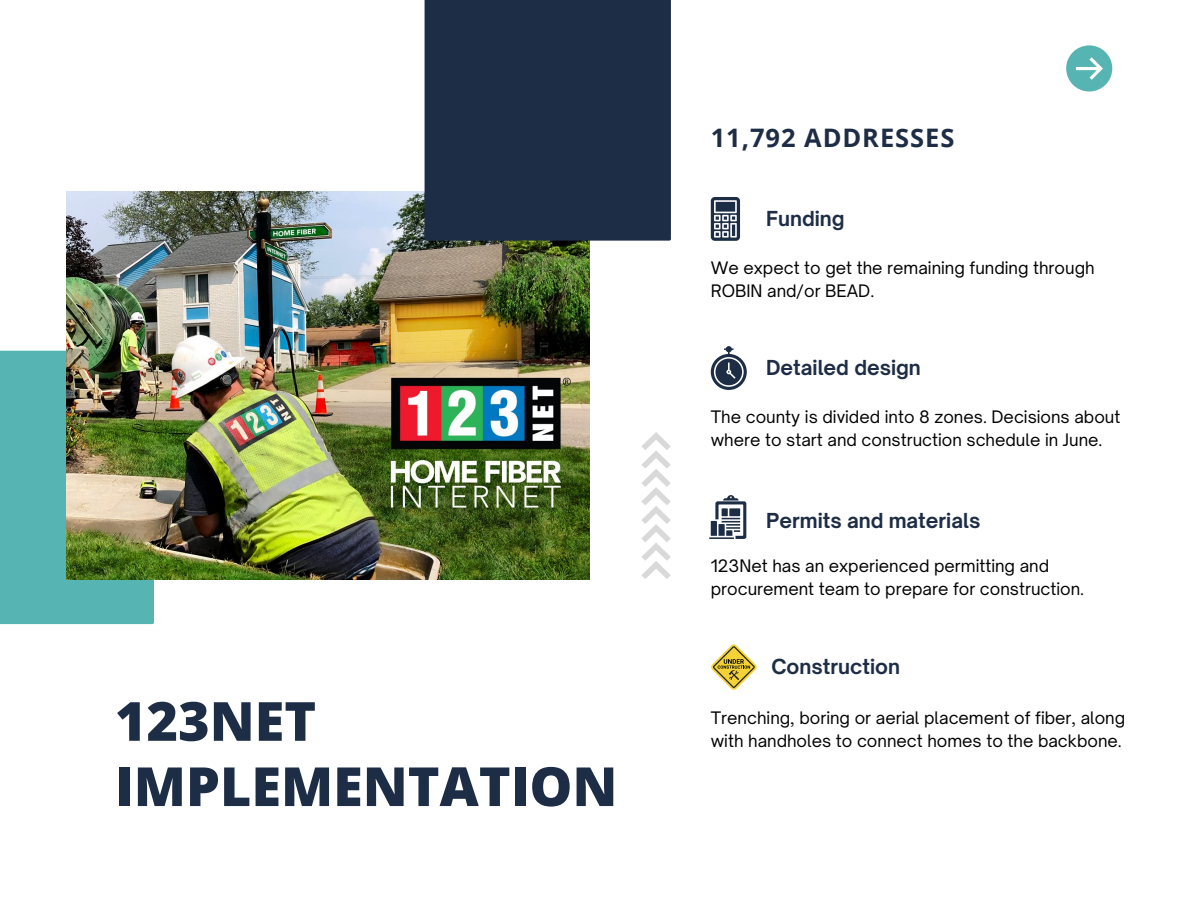
<style>
.page{position:relative;width:1188px;height:918px;background:#fff}
.page>*{position:absolute;margin:0;border:0;box-sizing:border-box;transform-origin:0 0}
.t1{font:800 54px/65.2px "Open Sans";color:#1e2d46}
.t2{font:700 25.5px "Open Sans";letter-spacing:.04em;color:#1e2d46}
.t3{font:700 19.8px "Open Sauce One";color:#1e2d46}
.t4{font:16.5px/23px "Open Sauce One";color:#000}
</style>
<div class="page">
<div style="left:0;top:351px;width:154px;height:273px;background:#56b4b3"></div>
<img style="left:67px;top:192px;width:523px;height:388px">
<div style="left:1066px;top:45px;width:46px;height:47px;background:#56b4b3;border-radius:50%"></div>
<svg style="left:1076px;top:57px;width:27px;height:23px"></svg>
<svg style="left:641px;top:432px;width:30px;height:147px"></svg>
<svg style="left:711px;top:197px;width:29px;height:44px"></svg>
<svg style="left:709px;top:495px;width:37px;height:44px"></svg>
<svg style="left:711px;top:346px;width:36px;height:44px"></svg>
<svg style="left:711px;top:644px;width:46px;height:46px"></svg>
<div style="left:425px;top:0;width:246px;height:241px;background:#1e2d46"></div>
<p class="t1" style="left:115px;top:687px;width:504px">123NET<br>IMPLEMENTATION</p>
<p class="t2" style="left:711px;top:119px;width:245px">11,792 ADDRESSES</p>
<p class="t3" style="left:766px;top:206px;width:80px">Funding</p>
<p class="t4" style="left:711px;top:256px;width:385px">We expect to get the remaining funding through<br>ROBIN and/or BEAD.</p>
<p class="t3" style="left:766px;top:355px;width:156px">Detailed design</p>
<p class="t4" style="left:711px;top:405px;width:411px">The county is divided into 8 zones. Decisions about where to start and construction schedule in June.</p>
<p class="t3" style="left:766px;top:508px;width:216px">Permits and materials</p>
<p class="t4" style="left:711px;top:554px;width:375px">123Net has an experienced permitting and procurement team to prepare for construction.</p>
<p class="t3" style="left:771px;top:654px;width:130px">Construction</p>
<p class="t4" style="left:711px;top:706px;width:416px">Trenching, boring or aerial placement of fiber, along with handholes to connect homes to the backbone.</p>
</div>
